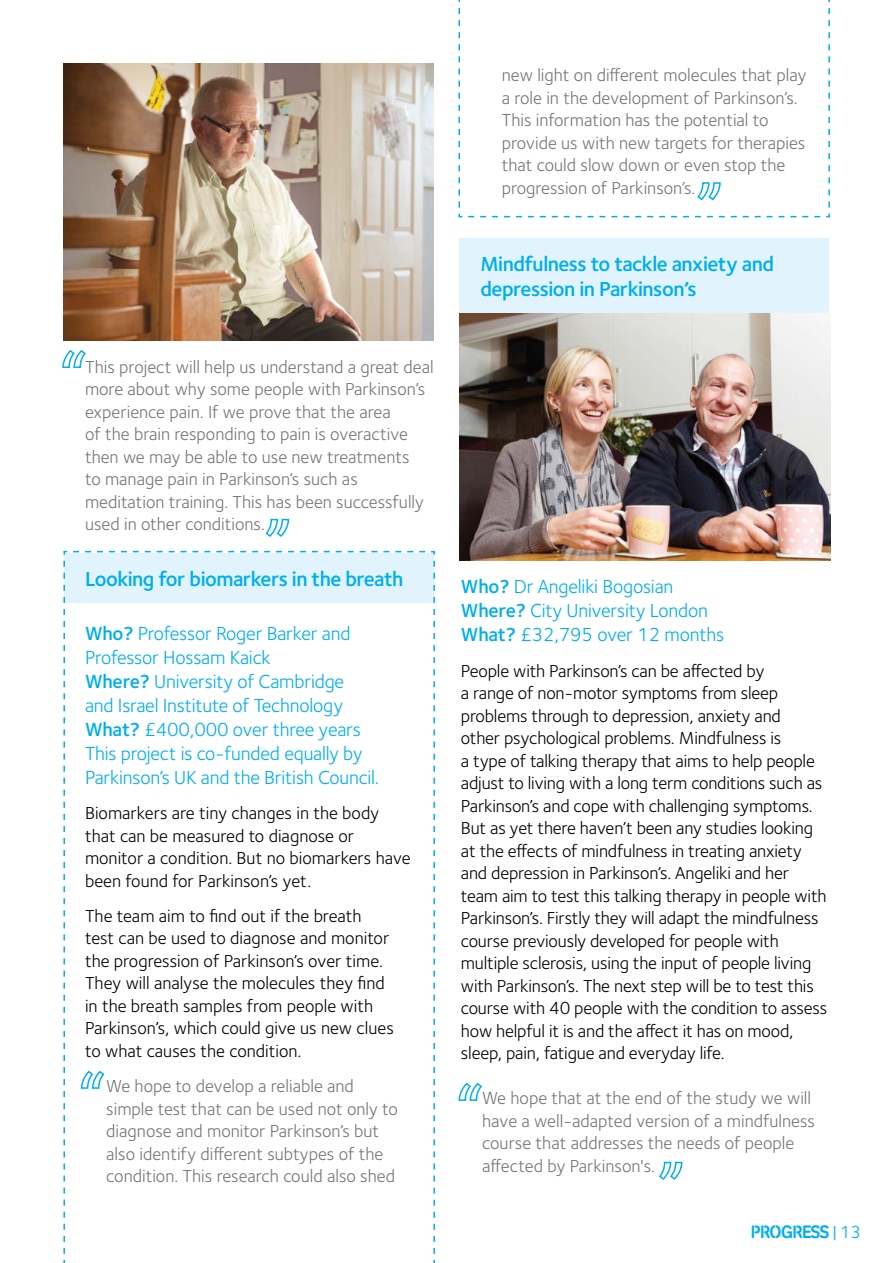
<style>
.page{position:relative;width:893px;height:1263px;background:#fff}
.page>*{position:absolute;margin:0;border:0;box-sizing:border-box;transform-origin:0 0}
.t1{font:600 21px/25.5px "Foundry Sterling";letter-spacing:-.025em;color:#00aeef}
.t2{font:19.5px/24px "Foundry Sterling";letter-spacing:-.01em;color:#00aeef}
.t3{font:18px/22.5px "Foundry Sterling";letter-spacing:-.01em;color:#000}
.t4{font:18px/22.5px "Foundry Sterling";color:#747578}
.t5{font:18px "Parkinsons UK Stencil";letter-spacing:-.03em;color:#00aeef}
.s1{font-weight:600}
.s2{font-family:"Foundry Sterling"}
</style>
<div class="page">
<svg style="left:458px;top:0;width:372px;height:218px"></svg>
<img style="left:64px;top:64px;width:370px;height:276px">
<div style="left:459px;top:238px;width:370px;height:75px;background:#e1f4fd"></div>
<img style="left:459px;top:313px;width:372px;height:248px">
<svg style="left:63px;top:550px;width:372px;height:713px"></svg>
<svg style="left:62px;top:350px;width:24px;height:18px"></svg>
<svg style="left:265px;top:518px;width:25px;height:19px"></svg>
<svg style="left:458px;top:1082px;width:24px;height:19px"></svg>
<svg style="left:659px;top:1161px;width:24px;height:19px"></svg>
<svg style="left:80px;top:1070px;width:25px;height:19px"></svg>
<svg style="left:696px;top:181px;width:25px;height:20px"></svg>
<p class="t4" style="left:85px;top:355px;width:350px">This project will help us understand a great deal more about why some people with Parkinson’s experience pain. If we prove that the area<br>of the brain responding to pain is overactive then we may be able to use new treatments<br>to manage pain in Parkinson’s such as meditation training. This has been successfully used in other conditions.</p>
<p class="t1" style="left:85px;top:567px;width:320px">Looking for biomarkers in the breath</p>
<p class="t2" style="left:85px;top:621px;width:296px"><span class="s1">Who?</span> Professor Roger Barker and Professor Hossam Kaick<br><span class="s1">Where?</span> University of Cambridge<br>and Israel Institute of Technology <span class="s1">What?</span> £400,000 over three years This project is co-funded equally by Parkinson’s UK and the British Council.</p>
<p class="t3" style="left:85px;top:802px;width:327px">Biomarkers are tiny changes in the body that can be measured to diagnose or monitor a condition. But no biomarkers have been found for Parkinson’s yet.</p>
<p class="t3" style="left:85px;top:905px;width:310px">The team aim to find out if the breath test can be used to diagnose and monitor the progression of Parkinson’s over time.<br>They will analyse the molecules they find in the breath samples from people with Parkinson’s, which could give us new clues to what causes the condition.</p>
<p class="t4" style="left:106px;top:1075px;width:293px">We hope to develop a reliable and simple test that can be used not only to diagnose and monitor Parkinson’s but also identify different subtypes of the condition. This research could also shed</p>
<p class="t4" style="left:502px;top:64px;width:306px">new light on different molecules that play a role in the development of Parkinson’s.<br>This information has the potential to provide us with new targets for therapies that could slow down or even stop the progression of Parkinson’s.</p>
<p class="t1" style="left:480px;top:252px;width:295px">Mindfulness to tackle anxiety and depression in Parkinson’s</p>
<p class="t2" style="left:461px;top:575px;width:265px"><span class="s1">Who?</span> Dr Angeliki Bogosian<br><span class="s1">Where?</span> City University London<br><span class="s1">What?</span> £32,795 over 12 months</p>
<p class="t3" style="left:461px;top:660px;width:368px">People with Parkinson’s can be affected by<br>a range of non-motor symptoms from sleep problems through to depression, anxiety and<br>other psychological problems. Mindfulness is<br>a type of talking therapy that aims to help people adjust to living with a long term conditions such as Parkinson’s and cope with challenging symptoms.<br>But as yet there haven’t been any studies looking at the effects of mindfulness in treating anxiety and depression in Parkinson’s. Angeliki and her team aim to test this talking therapy in people with Parkinson’s. Firstly they will adapt the mindfulness course previously developed for people with multiple sclerosis, using the input of people living with Parkinson’s. The next step will be to test this course with 40 people with the condition to assess how helpful it is and the affect it has on mood, sleep, pain, fatigue and everyday life.</p>
<p class="t4" style="left:482px;top:1087px;width:334px">We hope that at the end of the study we will have a well-adapted version of a mindfulness course that addresses the needs of people affected by Parkinson's.</p>
<p class="t5" style="left:751px;top:1221px;width:112px">PROGRESS <span class="s2">| 13</span></p>
</div>
